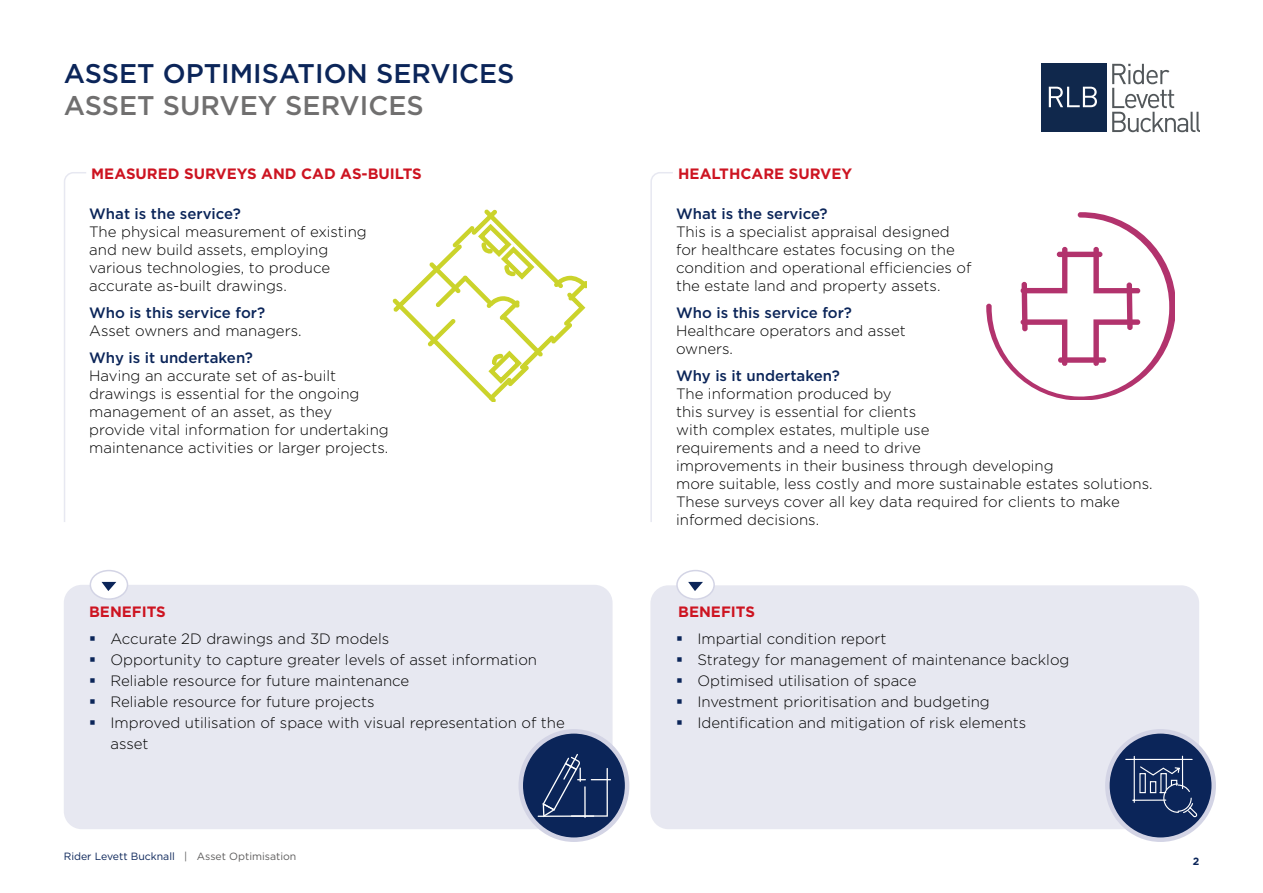
<style>
.page{position:relative;width:1263px;height:893px;background:#fff}
.page>*{position:absolute;margin:0;border:0;box-sizing:border-box;transform-origin:0 0}
.t1{font:500 27px "Gotham";color:#0b2559}
.t2{font:500 27px "Gotham";color:#706f6f}
.t3{font:300 15px/18px "Gotham";color:#000}
.t4{font:500 15px "Gotham";color:#0b2559}
.t5{font:700 15px "Gotham";color:#cd1421}
.t6{font:10.5px "Gotham";color:#0b2559}
.t7{font:700 10.5px "Gotham";color:#0b2559}
.s1{color:#5f5e5e}
</style>
<div class="page">
<div style="left:64px;top:585px;width:548px;height:244px;background:#e7e8f1;border-radius:18px"></div>
<svg style="left:64px;top:172px;width:22px;height:350px"></svg>
<div style="left:521px;top:731px;width:106px;height:109px;background:#0b2559;border-radius:50%"></div>
<div style="left:518px;top:729px;width:111px;height:113px;border:4px solid #d3d4e5;border-radius:50%"></div>
<div style="left:90px;top:571px;width:38px;height:28px;background:#fff;border-radius:50%"></div>
<div style="left:90px;top:570px;width:38px;height:30px;border:2px solid #d3d4e5;border-radius:50%"></div>
<svg style="left:102px;top:582px;width:14px;height:9px"></svg>
<div style="left:650px;top:585px;width:549px;height:244px;background:#e7e8f1;border-radius:18px"></div>
<svg style="left:650px;top:172px;width:23px;height:350px"></svg>
<svg style="left:1107px;top:731px;width:107px;height:109px;background:#263c6b"></svg>
<div style="left:1105px;top:729px;width:111px;height:113px;border:4px solid #d3d4e5;border-radius:50%"></div>
<div style="left:677px;top:571px;width:37px;height:28px;background:#fff;border-radius:50%"></div>
<div style="left:676px;top:570px;width:39px;height:30px;border:2px solid #d3d4e5;border-radius:50%"></div>
<svg style="left:688px;top:582px;width:15px;height:9px"></svg>
<div style="left:1041px;top:64px;width:66px;height:68px;background:#10284c"></div>
<svg style="left:1112px;top:64px;width:87px;height:68px"></svg>
<svg style="left:1049px;top:87px;width:48px;height:20px"></svg>
<hr style="left:538px;top:815px;width:56px;height:2px;background:#fff">
<svg style="left:542px;top:754px;width:69px;height:63px"></svg>
<hr style="left:584px;top:786px;width:2px;height:32px;background:#fff">
<svg style="left:393px;top:209px;width:193px;height:193px"></svg>
<svg style="left:987px;top:212px;width:187px;height:188px"></svg>
<svg style="left:1125px;top:755px;width:72px;height:62px;background:#29406d"></svg>
<h1 class="t1" style="left:64px;top:59px;width:452px">ASSET OPTIMISATION SERVICES</h1>
<h1 class="t2" style="left:64px;top:90px;width:361px">ASSET SURVEY SERVICES</h1>
<p class="t5" style="left:91px;top:165px;width:332px">MEASURED SURVEYS AND CAD AS-BUILTS</p>
<p class="t5" style="left:678px;top:165px;width:176px">HEALTHCARE SURVEY</p>
<p class="t4" style="left:89px;top:205px;width:153px">What is the service?</p>
<p class="t3" style="left:89px;top:223px;width:279px">The physical measurement of existing and new build assets, employing various technologies, to produce accurate as-built drawings.</p>
<p class="t4" style="left:89px;top:304px;width:177px">Who is this service for?</p>
<p class="t3" style="left:89px;top:322px;width:214px">Asset owners and managers.</p>
<p class="t4" style="left:89px;top:349px;width:165px">Why is it undertaken?</p>
<p class="t3" style="left:89px;top:367px;width:301px">Having an accurate set of as-built drawings is essential for the ongoing management of an asset, as they provide vital information for undertaking maintenance activities or larger projects.</p>
<p class="t4" style="left:676px;top:205px;width:153px">What is the service?</p>
<p class="t3" style="left:676px;top:223px;width:297px">This is a specialist appraisal designed for healthcare estates focusing on the condition and operational efficiencies of the estate land and property assets.</p>
<p class="t4" style="left:676px;top:304px;width:177px">Who is this service for?</p>
<p class="t3" style="left:676px;top:322px;width:231px">Healthcare operators and asset owners.</p>
<p class="t4" style="left:676px;top:367px;width:165px">Why is it undertaken?</p>
<p class="t3" style="left:676px;top:385px;width:478px">The information produced by<br>this survey is essential for clients<br>with complex estates, multiple use<br>requirements and a need to drive<br>improvements in their business through developing<br>more suitable, less costly and more sustainable estates solutions.<br>These surveys cover all key data required for clients to make informed decisions.</p>
<p class="t5" style="left:89px;top:603px;width:78px">BENEFITS</p>
<p class="t5" style="left:678px;top:603px;width:78px">BENEFITS</p>
<p class="t3" style="left:110px;top:628px;width:456px;line-height:21px">Accurate 2D drawings and 3D models<br>Opportunity to capture greater levels of asset information Reliable resource for future maintenance<br>Reliable resource for future projects<br>Improved utilisation of space with visual representation of the asset</p>
<p class="t3" style="left:697px;top:628px;width:374px;line-height:21px">Impartial condition report<br>Strategy for management of maintenance backlog Optimised utilisation of space<br>Investment prioritisation and budgeting Identification and mitigation of risk elements</p>
<p class="t6" style="left:64px;top:851px;width:234px">Rider Levett Bucknall <span class="s1">| Asset Optimisation</span></p>
<p class="t7" style="left:1193px;top:855px;width:8px">2</p>
</div>
